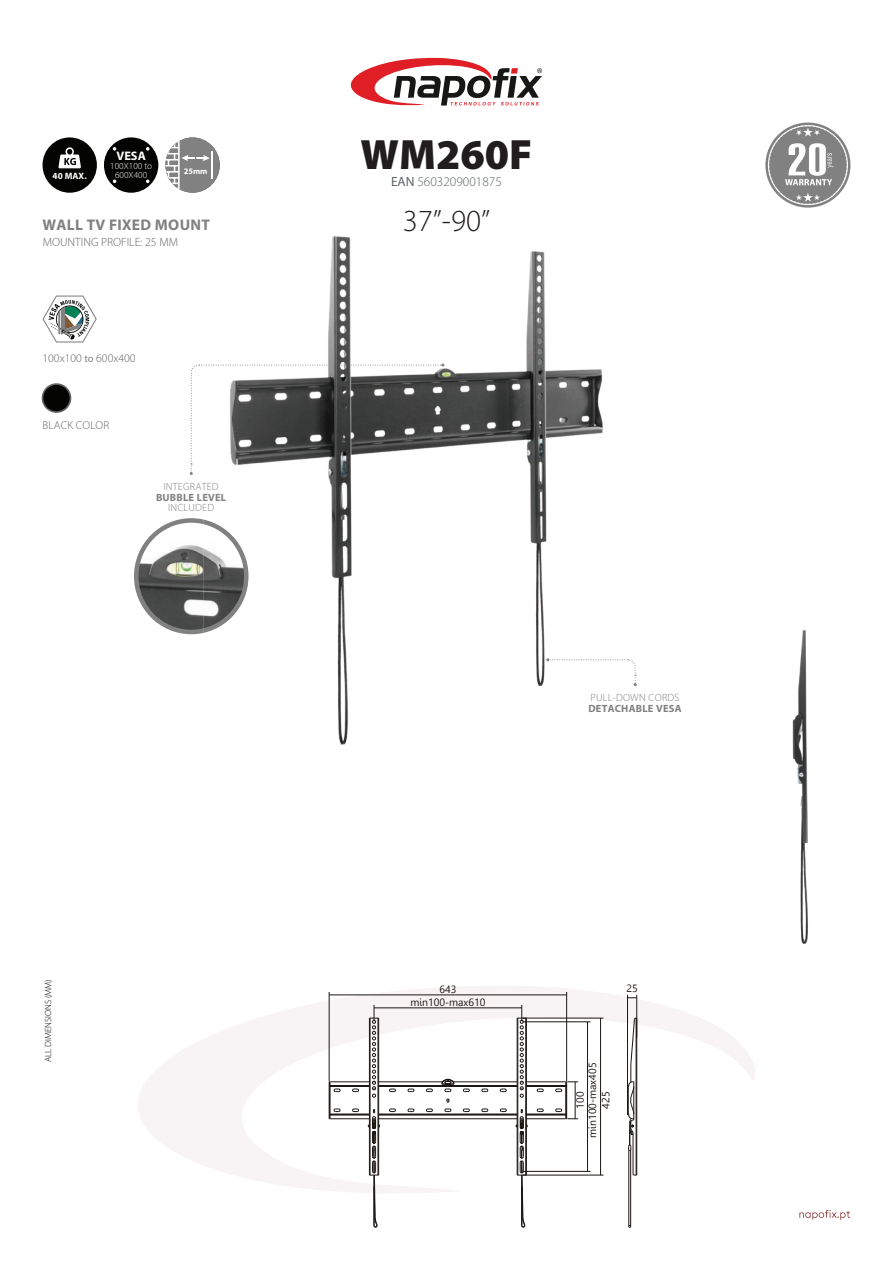
<style>
.page{position:relative;width:893px;height:1263px;background:#fff}
.page>*{position:absolute;margin:0;border:0;box-sizing:border-box;transform-origin:0 0}
.t1{font:900 42.6px "Myriad Pro";color:#211d1e}
.t2{font:300 30.75px "Myriad Pro";color:#211d1e}
.t3{font:700 15.45px "Myriad Pro";letter-spacing:.02em;color:#808180}
.t4{font:300 13.35px "Myriad Pro";color:#5e6567}
.t5{font:700 12.45px "Myriad Pro";color:#fff}
.t6{font:300 12px "Myriad Pro";color:#646567}
.t7{font:300 11.7px "Myriad Pro";color:#636466}
.t8{font:300 11.55px "Myriad Pro";letter-spacing:.02em;color:#636466}
.t9{font:10.5px/12.9px "Leelawadee";color:#1c1613;text-align:center}
.t10{font:300 10.5px/21.1px "Myriad Pro";letter-spacing:.02em;color:#808180;text-align:center}
.t11{font:700 10.5px "Myriad Pro";letter-spacing:.02em;color:#808180}
.t12{font:300 9.15px/9.1px "Myriad Pro";color:#fff;text-align:center}
.t13{font:700 9.15px "Myriad Pro";color:#fff}
.t14{font:300 9px "Myriad Pro";color:#040503}
.t15{font:700 8.4px "Myriad Pro";color:#fff}
.s1{font-weight:400}
.s2{font-weight:400;font-size:10.5px;color:#808180}
</style>
<div class="page">
<svg style="left:138px;top:986px;width:617px;height:207px"></svg>
<svg style="left:799px;top:1210px;width:51px;height:10px"></svg>
<svg style="left:765px;top:123px;width:85px;height:85px"></svg>
<img style="left:792px;top:630px;width:16px;height:314px">
<hr style="left:636px;top:1018px;width:1px;height:157px;background:#1c1613">
<hr style="left:633px;top:1133px;width:1px;height:41px;background:#1c1613">
<hr style="left:630px;top:1150px;width:1px;height:77px;background:#1c1613">
<hr style="left:628px;top:1150px;width:1px;height:77px;background:#1c1613">
<svg style="left:633px;top:1173px;width:4px;height:3px"></svg>
<hr style="left:566px;top:1082px;width:1px;height:36px;background:#1c1613">
<hr style="left:526px;top:1018px;width:1px;height:157px;background:#1c1613">
<hr style="left:525px;top:1018px;width:1px;height:157px;background:#1c1613">
<hr style="left:518px;top:1018px;width:1px;height:157px;background:#1c1613">
<hr style="left:517px;top:1018px;width:1px;height:157px;background:#1c1613">
<hr style="left:330px;top:1081px;width:39px;height:1px;background:#1c1613">
<hr style="left:379px;top:1081px;width:64px;height:1px;background:#1c1613">
<hr style="left:453px;top:1081px;width:64px;height:1px;background:#1c1613">
<hr style="left:526px;top:1081px;width:39px;height:1px;background:#1c1613">
<hr style="left:526px;top:1085px;width:40px;height:1px;background:#1c1613">
<hr style="left:379px;top:1085px;width:138px;height:1px;background:#1c1613">
<hr style="left:330px;top:1085px;width:39px;height:1px;background:#1c1613">
<hr style="left:330px;top:1086px;width:39px;height:1px;background:#1c1613">
<hr style="left:379px;top:1086px;width:138px;height:1px;background:#1c1613">
<hr style="left:526px;top:1086px;width:40px;height:1px;background:#1c1613">
<svg style="left:352px;top:1088px;width:7px;height:4px"></svg>
<svg style="left:389px;top:1088px;width:7px;height:4px"></svg>
<svg style="left:407px;top:1088px;width:7px;height:4px"></svg>
<svg style="left:426px;top:1088px;width:7px;height:4px"></svg>
<svg style="left:463px;top:1088px;width:7px;height:4px"></svg>
<svg style="left:481px;top:1088px;width:7px;height:4px"></svg>
<svg style="left:500px;top:1088px;width:7px;height:4px"></svg>
<svg style="left:537px;top:1088px;width:7px;height:4px"></svg>
<svg style="left:537px;top:1108px;width:7px;height:4px"></svg>
<svg style="left:500px;top:1108px;width:7px;height:4px"></svg>
<svg style="left:481px;top:1108px;width:7px;height:4px"></svg>
<svg style="left:463px;top:1108px;width:7px;height:4px"></svg>
<svg style="left:426px;top:1108px;width:7px;height:4px"></svg>
<svg style="left:407px;top:1108px;width:7px;height:4px"></svg>
<svg style="left:389px;top:1108px;width:7px;height:4px"></svg>
<svg style="left:352px;top:1108px;width:7px;height:4px"></svg>
<hr style="left:330px;top:1114px;width:39px;height:1px;background:#1c1613">
<hr style="left:379px;top:1114px;width:138px;height:1px;background:#1c1613">
<hr style="left:526px;top:1114px;width:40px;height:1px;background:#1c1613">
<hr style="left:330px;top:1115px;width:39px;height:1px;background:#1c1613">
<hr style="left:379px;top:1115px;width:138px;height:1px;background:#1c1613">
<hr style="left:526px;top:1115px;width:40px;height:1px;background:#1c1613">
<svg style="left:331px;top:1104px;width:9px;height:14px"></svg>
<hr style="left:330px;top:1118px;width:39px;height:1px;background:#1c1613">
<hr style="left:379px;top:1118px;width:138px;height:1px;background:#1c1613">
<hr style="left:526px;top:1118px;width:39px;height:1px;background:#1c1613">
<svg style="left:444px;top:1098px;width:7px;height:14px"></svg>
<svg style="left:441px;top:1079px;width:14px;height:13px"></svg>
<hr style="left:378px;top:1018px;width:1px;height:157px;background:#1c1613">
<hr style="left:370px;top:1018px;width:1px;height:157px;background:#1c1613">
<hr style="left:369px;top:1018px;width:1px;height:157px;background:#1c1613">
<svg style="left:368px;top:1109px;width:12px;height:119px"></svg>
<hr style="left:330px;top:1082px;width:1px;height:36px;background:#1c1613">
<hr style="left:329px;top:1082px;width:1px;height:37px;background:#1c1613">
<svg style="left:369px;top:1005px;width:10px;height:92px"></svg>
<hr style="left:374px;top:1007px;width:148px;height:1px;background:#1c1613">
<hr style="left:329px;top:992px;width:1px;height:89px;background:#1c1613">
<hr style="left:566px;top:992px;width:1px;height:89px;background:#1c1613">
<hr style="left:329px;top:995px;width:238px;height:1px;background:#1c1613">
<svg style="left:329px;top:1081px;width:11px;height:15px"></svg>
<hr style="left:522px;top:1018px;width:81px;height:1px;background:#1c1613">
<hr style="left:522px;top:1175px;width:81px;height:1px;background:#1c1613">
<hr style="left:600px;top:1018px;width:1px;height:157px;background:#1c1613">
<svg style="left:517px;top:1005px;width:9px;height:92px"></svg>
<svg style="left:516px;top:1109px;width:12px;height:119px"></svg>
<hr style="left:522px;top:1021px;width:68px;height:1px;background:#1c1613">
<hr style="left:522px;top:1171px;width:68px;height:1px;background:#1c1613">
<hr style="left:587px;top:1022px;width:1px;height:149px;background:#1c1613">
<hr style="left:575px;top:1082px;width:1px;height:37px;background:#1c1613">
<svg style="left:555px;top:1081px;width:23px;height:15px"></svg>
<svg style="left:555px;top:1104px;width:23px;height:16px"></svg>
<hr style="left:627px;top:995px;width:1px;height:91px;background:#1c1613">
<hr style="left:636px;top:995px;width:1px;height:42px;background:#1c1613">
<svg style="left:627px;top:1018px;width:11px;height:133px"></svg>
<svg style="left:190px;top:364px;width:12px;height:111px"></svg>
<img style="left:136px;top:523px;width:67px;height:109px">
<div style="left:134px;top:518px;width:114px;height:116px;border:4px solid #808180;border-radius:50%"></div>
<svg style="left:350px;top:58px;width:192px;height:48px"></svg>
<div style="left:43px;top:137px;width:54px;height:56px;background:#040503;border-radius:50%"></div>
<svg style="left:58px;top:147px;width:23px;height:21px"></svg>
<div style="left:165px;top:137px;width:55px;height:56px;background:#808180;border-radius:50%"></div>
<svg style="left:165px;top:139px;width:48px;height:51px"></svg>
<div style="left:43px;top:384px;width:27px;height:28px;background:#040503;border-radius:50%"></div>
<div style="left:42px;top:383px;width:29px;height:30px;border:2px solid #636466;border-radius:50%"></div>
<svg style="left:43px;top:296px;width:54px;height:46px"></svg>
<div style="left:104px;top:137px;width:54px;height:56px;background:#040503;border-radius:50%"></div>
<svg style="left:113px;top:147px;width:3px;height:4px"></svg>
<svg style="left:146px;top:147px;width:3px;height:4px"></svg>
<svg style="left:631px;top:661px;width:6px;height:25px"></svg>
<img style="left:203px;top:236px;width:428px;height:509px">
<p class="t13" style="left:53px;top:169px;width:36px">40 MAX.</p>
<p class="t5" style="left:116px;top:148px;width:31px">VESA</p>
<p class="t12" style="left:110px;top:161px;width:43px">100X100 to<br>600X400</p>
<p class="t15" style="left:184px;top:165px;width:25px">25mm</p>
<h1 class="t1" style="left:361px;top:126px;width:173px">WM260F</h1>
<p class="t4" style="left:391px;top:173px;width:112px"><span class="s1">EAN</span> 5603209001875</p>
<h3 class="t3" style="left:43px;top:214px;width:169px">WALL TV FIXED MOUNT</h3>
<h2 class="t2" style="left:403px;top:202px;width:89px">37”-90”</h2>
<p class="t6" style="left:43px;top:235px;width:137px">MOUNTING PROFILE: 25 MM</p>
<p class="t7" style="left:42px;top:351px;width:95px">100x100 <span class="s2">to</span> 600x400</p>
<p class="t8" style="left:43px;top:419px;width:68px">BLACK COLOR</p>
<p class="t10" style="left:164px;top:476px;width:57px">INTEGRATED<br>INCLUDED</p>
<p class="t11" style="left:156px;top:490px;width:72px">BUBBLE LEVEL</p>
<p class="t10" style="left:591px;top:687px;width:90px">PULL-DOWN CORDS</p>
<p class="t11" style="left:588px;top:702px;width:95px">DETACHABLE VESA</p>
<p class="t14" style="left:43px;top:1062px;width:84px;rotate:-90deg">ALL DIMENSIONS (MM)</p>
<p class="t9" style="left:439px;top:983px;width:18px">643</p>
<p class="t9" style="left:410px;top:996px;width:77px">min100-max610</p>
<p class="t9" style="left:626px;top:982px;width:13px">25</p>
<p class="t9" style="left:574px;top:1138px;width:77px;rotate:-90deg">100 min100-max405<br>425</p>
</div>
